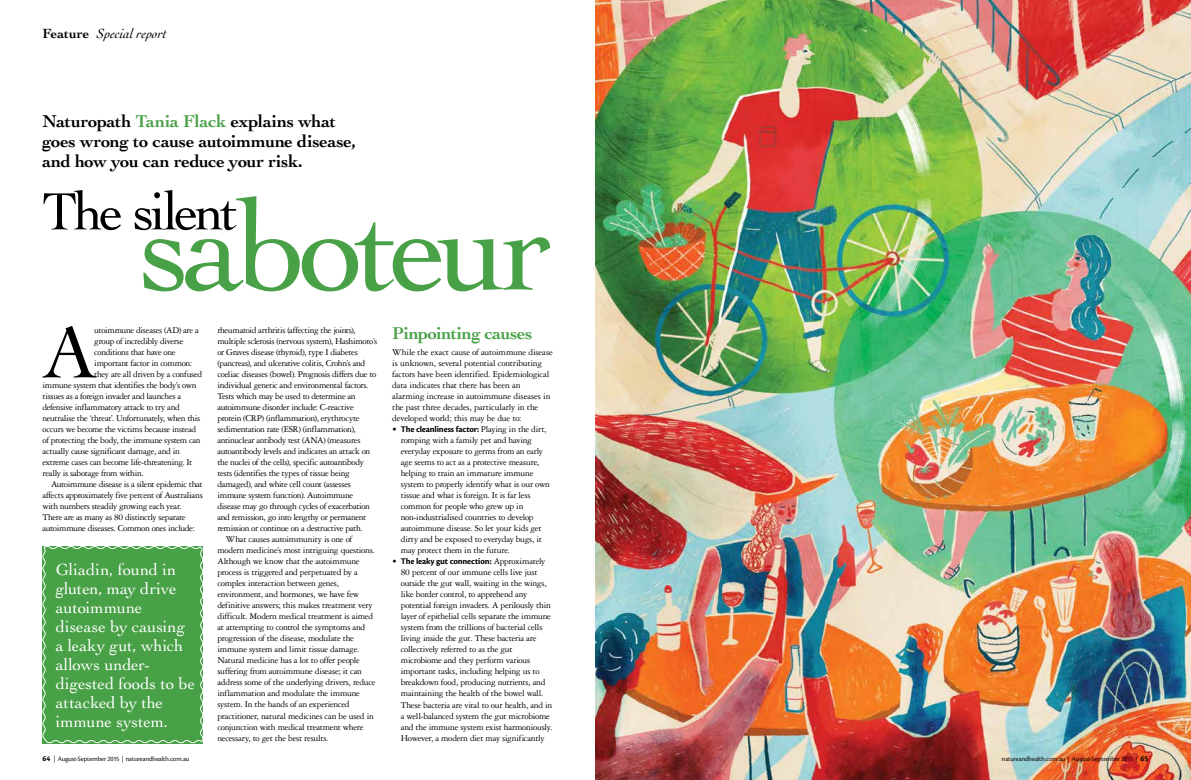
<style>
.page{position:relative;width:1191px;height:780px;background:#fff}
.page>*{position:absolute;margin:0;border:0;box-sizing:border-box;transform-origin:0 0}
.t1{font:130.7px "Cochin LT Std";letter-spacing:-.06em;color:#48a146}
.t2{font:76.8px "Cochin LT Std";color:#000}
.t3{font:55.1px "Cochin LT Std";letter-spacing:-.07em;color:#000}
.t4{font:700 18px/20px "Cochin LT Std";letter-spacing:-.01em;color:#000}
.t5{font:700 18px "Cochin LT Std";letter-spacing:-.02em;color:#48a146}
.t6{font:17px/19px "Cochin LT Std";color:#fff}
.t7{font:italic 14px "Cochin LT Std";color:#000}
.t8{font:9.5px/11px "Garamond 3 LT Std";letter-spacing:-.03em;color:#000}
.t9{font:700 9px "Cronos Pro";letter-spacing:-.015em;color:#000}
.t10{font:7px "Cronos Pro Disp";color:#000}
.s1{font-weight:700;font-style:normal}
.s2{color:#48a146}
.s3{font-family:"Garamond 3 LT Std";font-weight:400;font-size:9.5px}
.s4{font-family:"Cronos Pro";font-weight:700;font-size:8px}
</style>
<div class="page">
<img style="left:595px;top:0;width:596px;height:780px">
<div style="left:42px;top:546px;width:161px;height:198px;background:#48a146"></div>
<h3 class="t7" style="left:43px;top:26px;width:126px"><span class="s1">Feature</span> Special report</h3>
<h3 class="t4" style="left:43px;top:111px;width:315px">Naturopath <span class="s2">Tania Flack</span> explains what goes wrong to cause autoimmune disease, and how you can reduce your risk.</h3>
<h3 class="t3" style="left:42px;top:180px;width:197px">The silent</h3>
<h1 class="t1" style="left:140px;top:172px;width:415px">saboteur</h1>
<h2 class="t2" style="left:43px;top:308px;width:56px">A</h2>
<p class="t8" style="left:94px;top:325px;width:106px">utoimmune diseases (AD) are a</p>
<p class="t8" style="left:94px;top:336px;width:91px">group of incredibly diverse</p>
<p class="t8" style="left:94px;top:347px;width:83px">conditions that have one</p>
<p class="t8" style="left:94px;top:358px;width:99px">important factor in common:</p>
<p class="t8" style="left:94px;top:369px;width:110px">they are all driven by a confused</p>
<p class="t8" style="left:43px;top:380px;width:156px">immune system that identifies the body’s own</p>
<p class="t8" style="left:43px;top:391px;width:140px">tissues as a foreign invader and launches a</p>
<p class="t8" style="left:43px;top:402px;width:139px">defensive inflammatory attack to try and</p>
<p class="t8" style="left:43px;top:413px;width:159px">neutralise the ‘threat’. Unfortunately, when this</p>
<p class="t8" style="left:43px;top:424px;width:155px">occurs we become the victims because instead</p>
<p class="t8" style="left:43px;top:435px;width:160px">of protecting the body, the immune system can</p>
<p class="t8" style="left:43px;top:446px;width:139px">actually cause significant damage, and in</p>
<p class="t8" style="left:43px;top:457px;width:151px">extreme cases can become life-threatening. It</p>
<p class="t8" style="left:43px;top:468px;width:103px">really is sabotage from within.</p>
<p class="t8" style="left:51px;top:479px;width:153px">Autoimmune disease is a silent epidemic that</p>
<p class="t8" style="left:43px;top:490px;width:162px">affects approximately five percent of Australians</p>
<p class="t8" style="left:43px;top:501px;width:141px">with numbers steadily growing each year.</p>
<p class="t8" style="left:43px;top:512px;width:145px">There are as many as 80 distinctly separate</p>
<p class="t8" style="left:43px;top:523px;width:154px">autoimmune diseases. Common ones include:</p>
<h3 class="t6" style="left:56px;top:559px;width:141px">Gliadin, found in gluten, may drive autoimmune disease by causing a leaky gut, which allows under&shy;digested foods to be attacked by the immune system.</h3>
<p class="t8" style="left:217px;top:325px;width:140px">rheumatoid arthritis (affecting the joints),</p>
<p class="t8" style="left:217px;top:336px;width:161px">multiple sclerosis (nervous system), Hashimoto’s</p>
<p class="t8" style="left:217px;top:347px;width:142px">or Graves disease (thyroid), type I diabetes</p>
<p class="t8" style="left:217px;top:358px;width:149px">(pancreas), and ulcerative colitis, Crohn’s and</p>
<p class="t8" style="left:217px;top:369px;width:160px">coeliac diseases (bowel). Prognosis differs due to</p>
<p class="t8" style="left:217px;top:380px;width:153px">individual genetic and environmental factors.</p>
<p class="t8" style="left:217px;top:391px;width:140px">Tests which may be used to determine an</p>
<p class="t8" style="left:217px;top:402px;width:138px">autoimmune disorder include: C-reactive</p>
<p class="t8" style="left:217px;top:413px;width:144px">protein (CRP) (inflammation), erythrocyte</p>
<p class="t8" style="left:217px;top:424px;width:140px">sedimentation rate (ESR) (inflammation),</p>
<p class="t8" style="left:217px;top:435px;width:145px">antinuclear antibody test (ANA) (measures</p>
<p class="t8" style="left:217px;top:446px;width:154px">autoantibody levels and indicates an attack on</p>
<p class="t8" style="left:217px;top:457px;width:148px">the nuclei of the cells), specific autoantibody</p>
<p class="t8" style="left:217px;top:468px;width:134px">tests (identifies the types of tissue being</p>
<p class="t8" style="left:217px;top:479px;width:135px">damaged), and white cell count (assesses</p>
<p class="t8" style="left:217px;top:490px;width:137px">immune system function). Autoimmune</p>
<p class="t8" style="left:217px;top:501px;width:154px">disease may go through cycles of exacerbation</p>
<p class="t8" style="left:217px;top:512px;width:150px">and remission, go into lengthy or permanent</p>
<p class="t8" style="left:217px;top:523px;width:147px">remission or continue on a destructive path.</p>
<p class="t8" style="left:226px;top:534px;width:128px">What causes autoimmunity is one of</p>
<p class="t8" style="left:217px;top:545px;width:159px">modern medicine’s most intriguing questions.</p>
<p class="t8" style="left:217px;top:556px;width:144px">Although we know that the autoimmune</p>
<p class="t8" style="left:217px;top:567px;width:142px">process is triggered and perpetuated by a</p>
<p class="t8" style="left:217px;top:578px;width:123px">complex interaction between genes,</p>
<p class="t8" style="left:217px;top:589px;width:143px">environment, and hormones, we have few</p>
<p class="t8" style="left:217px;top:600px;width:157px">definitive answers; this makes treatment very</p>
<p class="t8" style="left:217px;top:611px;width:157px">difficult. Modern medical treatment is aimed</p>
<p class="t8" style="left:217px;top:622px;width:149px">at attempting to control the symptoms and</p>
<p class="t8" style="left:217px;top:633px;width:138px">progression of the disease, modulate the</p>
<p class="t8" style="left:217px;top:644px;width:143px">immune system and limit tissue damage.</p>
<p class="t8" style="left:217px;top:655px;width:144px">Natural medicine has a lot to offer people</p>
<p class="t8" style="left:217px;top:666px;width:146px">suffering from autoimmune disease; it can</p>
<p class="t8" style="left:217px;top:677px;width:159px">address some of the underlying drivers, reduce</p>
<p class="t8" style="left:217px;top:688px;width:144px">inflammation and modulate the immune</p>
<p class="t8" style="left:217px;top:699px;width:134px">system. In the hands of an experienced</p>
<p class="t8" style="left:217px;top:710px;width:158px">practitioner, natural medicines can be used in</p>
<p class="t8" style="left:217px;top:721px;width:148px">conjunction with medical treatment where</p>
<p class="t8" style="left:217px;top:732px;width:113px">necessary, to get the best results.</p>
<h3 class="t5" style="left:392px;top:323px;width:142px">Pinpointing causes</h3>
<p class="t8" style="left:392px;top:347px;width:162px">While the exact cause of autoimmune disease is unknown, several potential contributing factors have been identified. Epidemiological data indicates that there has been an alarming increase in autoimmune diseases in the past three decades, particularly in the developed world; this may be due to:</p>
<p class="t9" style="left:392px;top:424px;width:156px"><span class="s3">•</span> The cleanliness factor: <span class="s3">Playing in the dirt,</span></p>
<p class="t8" style="left:401px;top:435px;width:151px">romping with a family pet and having everyday exposure to germs from an early age seems to act as a protective measure, helping to train an immature immune system to properly identify what is our own tissue and what is foreign. It is far less common for people who grew up in non-industrialised countries to develop autoimmune disease. So let your kids get dirty and be exposed to everyday bugs, it may protect them in the future.</p>
<p class="t9" style="left:392px;top:556px;width:155px"><span class="s3">•</span> The leaky gut connection: <span class="s3">Approximately</span></p>
<p class="t8" style="left:401px;top:567px;width:153px">80 percent of our immune cells live just outside the gut wall, waiting in the wings, like border control, to apprehend any potential foreign invaders. A perilously thin layer of epithelial cells separate the immune system from the trillions of bacterial cells living inside the gut. These bacteria are collectively referred to as the gut microbiome and they perform various important tasks, including helping us to breakdown food, producing nutrients, and maintaining the health of the bowel wall.<br>These bacteria are vital to our health, and in a well-balanced system the gut microbiome and the immune system exist harmoniously.<br>However, a modern diet may significantly</p>
<p class="t10" style="left:43px;top:754px;width:148px"><span class="s4">64</span> | August-September 2015 | natureandhealth.com.au</p>
<p class="t10" style="left:1002px;top:754px;width:148px">natureandhealth.com.au | August-September 2015 | <span class="s4">65</span></p>
</div>
